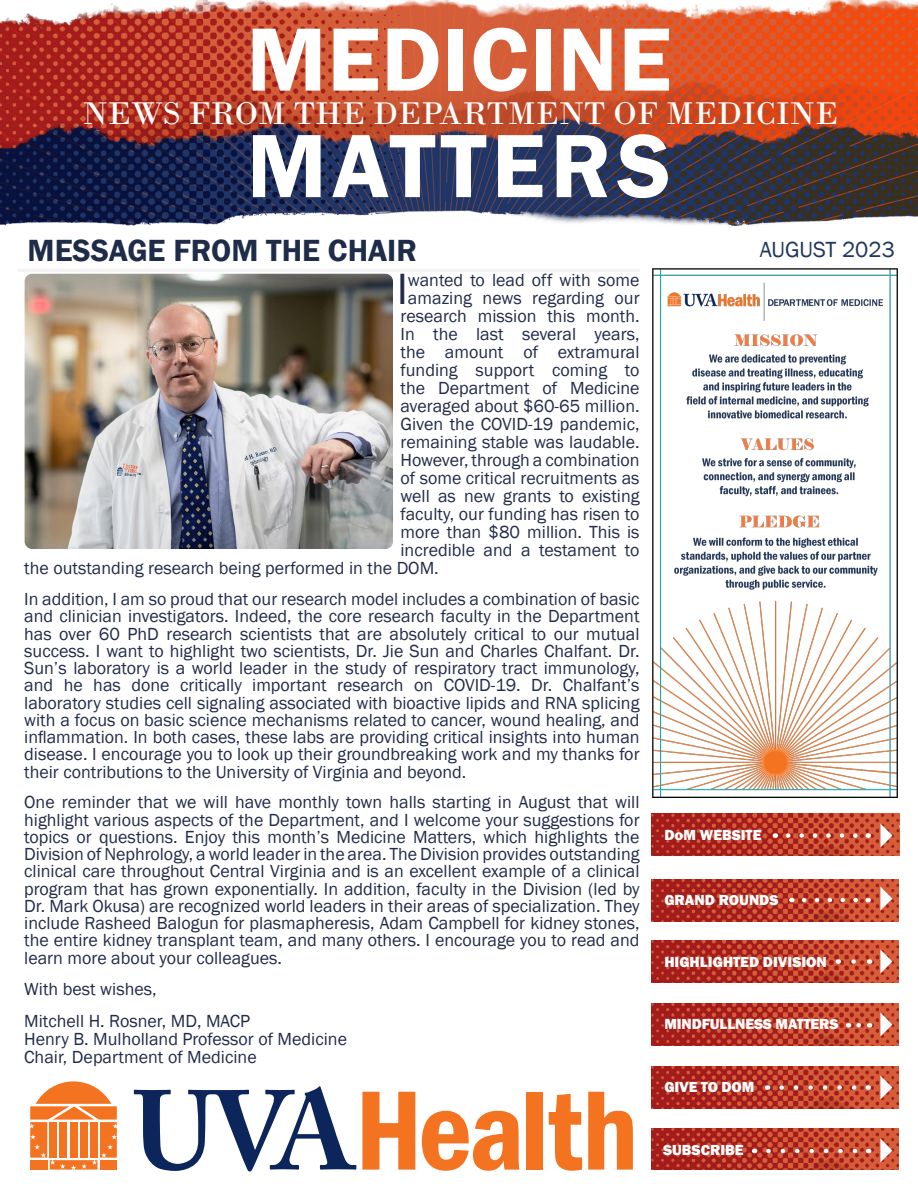
<style>
.page{position:relative;width:918px;height:1188px;background:#fff}
.page>*{position:absolute;margin:0;border:0;box-sizing:border-box;transform-origin:0 0}
.t1{font:600 93px "Franklin Gothic";letter-spacing:.01em;color:#fff}
.t2{font:600 93px "Franklin Gothic";letter-spacing:.06em;color:#fff}
.t3{font:45px "Franklin Gothic";color:#222c4a}
.t4{font:33px "Bodoni";color:#fff}
.t5{font:600 31.5px "Franklin Gothic";color:#1e2c49}
.t6{font:22.5px "Franklin Gothic";color:#20365c}
.t7{font:18px/17.2px "Franklin Gothic";color:#222c4a;text-align:justify}
.t8{font:800 15px "Franklin Gothic";color:#fff}
</style>
<div class="page">
<img style="left:25px;top:274px;width:368px;height:275px">
<img style="left:652px;top:268px;width:246px;height:530px">
<svg style="left:30px;top:1081px;width:87px;height:89px"></svg>
<svg style="left:134px;top:1086px;width:222px;height:86px"></svg>
<svg style="left:362px;top:1092px;width:53px;height:78px"></svg>
<svg style="left:422px;top:1111px;width:98px;height:60px"></svg>
<div style="left:527px;top:1092px;width:16px;height:78px;background:#f47321"></div>
<svg style="left:549px;top:1094px;width:33px;height:77px"></svg>
<svg style="left:588px;top:1092px;width:45px;height:78px"></svg>
<img style="left:651px;top:1004px;width:248px;height:42px">
<img style="left:651px;top:1066px;width:248px;height:42px">
<img style="left:651px;top:1128px;width:248px;height:42px">
<img style="left:651px;top:880px;width:248px;height:42px">
<img style="left:651px;top:941px;width:248px;height:42px">
<img style="left:651px;top:814px;width:248px;height:42px">
<svg style="left:804px;top:898px;width:57px;height:4px"></svg>
<svg style="left:853px;top:959px;width:8px;height:5px"></svg>
<svg style="left:859px;top:1023px;width:11px;height:5px"></svg>
<svg style="left:782px;top:1085px;width:78px;height:5px"></svg>
<svg style="left:768px;top:1149px;width:93px;height:4px"></svg>
<svg style="left:788px;top:833px;width:73px;height:5px"></svg>
<svg style="left:881px;top:824px;width:11px;height:24px"></svg>
<svg style="left:880px;top:886px;width:12px;height:24px"></svg>
<svg style="left:880px;top:950px;width:12px;height:24px"></svg>
<svg style="left:880px;top:1012px;width:12px;height:24px"></svg>
<svg style="left:880px;top:1076px;width:12px;height:24px"></svg>
<svg style="left:880px;top:1138px;width:12px;height:24px"></svg>
<img style="left:0;top:0;width:918px;height:226px">
<div style="left:62px;top:77px;width:798px;height:72px;background:#933013;opacity:.75"></div>
<hr style="left:18px;top:269px;width:622px;height:3px;background:#f3f3f3">
<p class="t1" style="left:246px;top:2px;width:427px">MEDICINE</p>
<p class="t4" style="left:83px;top:94px;width:757px">NEWS FROM THE DEPARTMENT OF MEDICINE</p>
<p class="t2" style="left:247px;top:109px;width:426px">MATTERS</p>
<p class="t5" style="left:28px;top:231px;width:391px">MESSAGE FROM THE CHAIR</p>
<p class="t6" style="left:760px;top:235px;width:136px">AUGUST 2023</p>
<p class="t3" style="left:397px;top:261px;width:13px">I</p>
<p class="t7" style="left:408px;top:272px;width:233px">wanted to lead off with some</p>
<p class="t7" style="left:408px;top:290px;width:233px">amazing news regarding our</p>
<p class="t7" style="left:400px;top:308px;width:241px">research mission this month.</p>
<p class="t7" style="left:400px;top:326px;width:241px">In the last several years,</p>
<p class="t7" style="left:400px;top:344px;width:241px">the amount of extramural</p>
<p class="t7" style="left:400px;top:362px;width:241px">funding support coming to</p>
<p class="t7" style="left:400px;top:380px;width:241px">the Department of Medicine</p>
<p class="t7" style="left:400px;top:398px;width:241px">averaged about $60-65 million.</p>
<p class="t7" style="left:400px;top:416px;width:241px">Given the COVID-19 pandemic,</p>
<p class="t7" style="left:400px;top:434px;width:241px">remaining stable was laudable.</p>
<p class="t7" style="left:400px;top:452px;width:241px">However, through a combination</p>
<p class="t7" style="left:400px;top:470px;width:241px">of some critical recruitments as</p>
<p class="t7" style="left:400px;top:488px;width:241px">well as new grants to existing</p>
<p class="t7" style="left:400px;top:506px;width:241px">faculty, our funding has risen to</p>
<p class="t7" style="left:400px;top:524px;width:241px">more than $80 million. This is</p>
<p class="t7" style="left:400px;top:542px;width:241px">incredible and a testament to</p>
<p class="t7" style="left:24px;top:560px;width:416px">the outstanding research being performed in the DOM.</p>
<p class="t7" style="left:24px;top:591px;width:617px">In addition, I am so proud that our research model includes a combination of basic and clinician investigators. Indeed, the core research faculty in the Department has over 60 PhD research scientists that are absolutely critical to our mutual success. I want to highlight two scientists, Dr. Jie Sun and Charles Chalfant. Dr.<br>Sun’s laboratory is a world leader in the study of respiratory tract immunology, and he has done critically important research on COVID-19. Dr. Chalfant’s laboratory studies cell signaling associated with bioactive lipids and RNA splicing with a focus on basic science mechanisms related to cancer, wound healing, and inflammation. In both cases, these labs are providing critical insights into human disease. I encourage you to look up their groundbreaking work and my thanks for their contributions to the University of Virginia and beyond.</p>
<p class="t7" style="left:24px;top:794px;width:617px">One reminder that we will have monthly town halls starting in August that will highlight various aspects of the Department, and I welcome your suggestions for topics or questions. Enjoy this month’s Medicine Matters, which highlights the Division of Nephrology, a world leader in the area. The Division provides outstanding clinical care throughout Central Virginia and is an excellent example of a clinical program that has grown exponentially. In addition, faculty in the Division (led by Dr. Mark Okusa) are recognized world leaders in their areas of specialization. They include Rasheed Balogun for plasmapheresis, Adam Campbell for kidney stones, the entire kidney transplant team, and many others. I encourage you to read and learn more about your colleagues.</p>
<p class="t7" style="left:24px;top:981px;width:134px">With best wishes,</p>
<p class="t7" style="left:24px;top:1012px;width:228px">Mitchell H. Rosner, MD, MACP</p>
<p class="t7" style="left:24px;top:1030px;width:324px">Henry B. Mulholland Professor of Medicine</p>
<p class="t7" style="left:24px;top:1048px;width:234px">Chair, Department of Medicine</p>
<p class="t8" style="left:664px;top:826px;width:99px">DoM WEBSITE</p>
<p class="t8" style="left:664px;top:890px;width:116px">GRAND ROUNDS</p>
<p class="t8" style="left:664px;top:952px;width:164px">HIGHLIGHTED DIVISION</p>
<p class="t8" style="left:664px;top:1014px;width:176px">MINDFULLNESS MATTERS</p>
<p class="t8" style="left:664px;top:1077px;width:91px">GIVE TO DOM</p>
<p class="t8" style="left:663px;top:1140px;width:82px">SUBSCRIBE</p>
</div>
